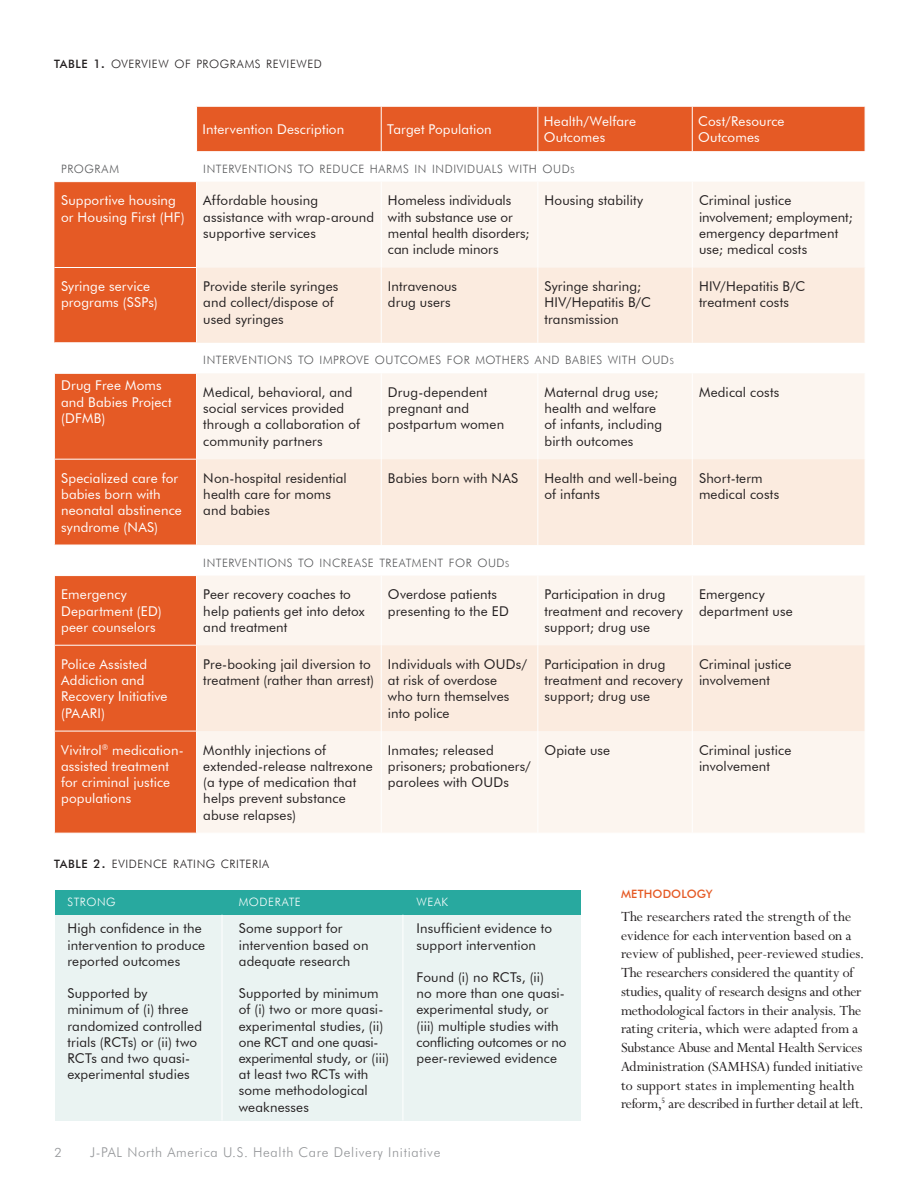
<style>
.page{position:relative;width:918px;height:1188px;background:#fff}
.page>*{position:absolute;margin:0;border:0;box-sizing:border-box;transform-origin:0 0}
.t1{font:15.75px/18.8px "Perpetua MT Std";letter-spacing:-.005em;color:#231f20}
.t2{font:13.5px/16.2px "Futura BT";letter-spacing:.01em;color:#231f20}
.t3{font:13.5px/16.2px "Futura BT";letter-spacing:.01em;color:#fff}
.t4{font:300 13.5px "Futura BT";letter-spacing:.05em;color:#939598}
.t5{font:300 12.75px "Futura BT";color:#939598}
.t6{font:300 11.55px "Futura BT";letter-spacing:.045em;color:#57585a}
.t7{font:300 11.55px "Futura BT";letter-spacing:.05em;color:#231f20}
.t8{font:300 11.55px "Futura BT";letter-spacing:.045em;color:#fff}
.t9{font:500 11.55px "Futura BT";letter-spacing:.015em;color:#e55a25}
.s1{font-weight:500}
.s2{font-weight:500;font-size:12px}
.s3{font-weight:500;font-size:16.5px}
.s4{font-size:8.4px}
</style>
<div class="page">
<div style="left:197px;top:107px;width:668px;height:44px;background:#e55a25"></div>
<svg style="left:54px;top:182px;width:142px;height:651px;background:#e7693a"></svg>
<div style="left:197px;top:182px;width:668px;height:651px;background:#fcf5ef"></div>
<svg style="left:197px;top:268px;width:668px;height:463px;fill:#fbebdf"></svg>
<hr style="left:381px;top:182px;width:1px;height:86px;background:#fff">
<hr style="left:537px;top:182px;width:1px;height:86px;background:#fff">
<hr style="left:692px;top:182px;width:1px;height:86px;background:#fff">
<hr style="left:381px;top:268px;width:1px;height:75px;background:#fff">
<hr style="left:537px;top:268px;width:1px;height:75px;background:#fff">
<hr style="left:692px;top:268px;width:1px;height:75px;background:#fff">
<hr style="left:381px;top:373px;width:1px;height:86px;background:#fff">
<hr style="left:537px;top:373px;width:1px;height:86px;background:#fff">
<hr style="left:692px;top:373px;width:1px;height:86px;background:#fff">
<hr style="left:381px;top:459px;width:1px;height:86px;background:#fff">
<hr style="left:537px;top:459px;width:1px;height:86px;background:#fff">
<hr style="left:692px;top:459px;width:1px;height:86px;background:#fff">
<hr style="left:381px;top:576px;width:1px;height:69px;background:#fff">
<hr style="left:537px;top:576px;width:1px;height:69px;background:#fff">
<hr style="left:692px;top:576px;width:1px;height:69px;background:#fff">
<hr style="left:381px;top:645px;width:1px;height:86px;background:#fff">
<hr style="left:537px;top:645px;width:1px;height:86px;background:#fff">
<hr style="left:692px;top:645px;width:1px;height:86px;background:#fff">
<hr style="left:381px;top:731px;width:1px;height:102px;background:#fff">
<hr style="left:537px;top:731px;width:1px;height:102px;background:#fff">
<hr style="left:692px;top:731px;width:1px;height:102px;background:#fff">
<hr style="left:381px;top:107px;width:1px;height:44px;background:#fff">
<hr style="left:537px;top:107px;width:1px;height:44px;background:#fff">
<hr style="left:692px;top:107px;width:1px;height:44px;background:#fff">
<hr style="left:54px;top:267px;width:143px;height:1px;background:#fff">
<hr style="left:54px;top:342px;width:143px;height:1px;background:#fff">
<hr style="left:54px;top:373px;width:143px;height:1px;background:#fff">
<hr style="left:54px;top:374px;width:1px;height:85px;background:#fff">
<hr style="left:54px;top:459px;width:143px;height:1px;background:#fff">
<hr style="left:54px;top:460px;width:1px;height:85px;background:#fff">
<hr style="left:54px;top:545px;width:143px;height:1px;background:#fff">
<hr style="left:54px;top:575px;width:143px;height:1px;background:#fff">
<hr style="left:54px;top:576px;width:1px;height:69px;background:#fff">
<hr style="left:54px;top:645px;width:143px;height:1px;background:#fff">
<hr style="left:54px;top:646px;width:1px;height:85px;background:#fff">
<hr style="left:54px;top:731px;width:143px;height:1px;background:#fff">
<hr style="left:54px;top:731px;width:1px;height:102px;background:#fff">
<div style="left:55px;top:891px;width:525px;height:229px;background:#eaf3f2"></div>
<div style="left:55px;top:890px;width:525px;height:25px;background:#28a99f"></div>
<hr style="left:222px;top:915px;width:1px;height:205px;background:#fff">
<hr style="left:403px;top:915px;width:1px;height:205px;background:#fff">
<p class="t7" style="left:54px;top:56px;width:269px"><span class="s1">TABLE</span> <span class="s2">1</span><span class="s3">.</span> OVERVIEW OF PROGRAMS REVIEWED</p>
<p class="t3" style="left:203px;top:121px;width:143px">Intervention Description</p>
<p class="t3" style="left:387px;top:121px;width:106px">Target Population</p>
<p class="t3" style="left:544px;top:113px;width:94px">Health/Welfare<br>Outcomes</p>
<p class="t3" style="left:698px;top:113px;width:88px">Cost/Resource<br>Outcomes</p>
<p class="t6" style="left:61px;top:162px;width:59px">PROGRAM</p>
<p class="t6" style="left:203px;top:162px;width:373px">INTERVENTIONS TO REDUCE HARMS IN INDIVIDUALS WITH OUD<span class="s4">S</span></p>
<p class="t3" style="left:61px;top:192px;width:125px">Supportive housing or Housing First (HF)</p>
<p class="t2" style="left:203px;top:192px;width:172px">Affordable housing assistance with wrap-around supportive services</p>
<p class="t2" style="left:388px;top:192px;width:143px">Homeless individuals with substance use or mental health disorders; can include minors</p>
<p class="t2" style="left:545px;top:192px;width:100px">Housing stability</p>
<p class="t2" style="left:699px;top:192px;width:155px">Criminal justice involvement; employment; emergency department use; medical costs</p>
<p class="t3" style="left:61px;top:278px;width:98px">Syringe service programs (SSPs)</p>
<p class="t2" style="left:203px;top:278px;width:137px">Provide sterile syringes and collect/dispose of used syringes</p>
<p class="t2" style="left:388px;top:278px;width:71px">Intravenous drug users</p>
<p class="t2" style="left:545px;top:278px;width:108px">Syringe sharing;<br>HIV/Hepatitis B/C transmission</p>
<p class="t2" style="left:699px;top:278px;width:108px">HIV/Hepatitis B/C treatment costs</p>
<p class="t6" style="left:203px;top:353px;width:472px">INTERVENTIONS TO IMPROVE OUTCOMES FOR MOTHERS AND BABIES WITH OUD<span class="s4">S</span></p>
<p class="t3" style="left:61px;top:377px;width:112px">Drug Free Moms and Babies Project (DFMB)</p>
<p class="t2" style="left:203px;top:384px;width:158px">Medical, behavioral, and social services provided through a collaboration of community partners</p>
<p class="t2" style="left:388px;top:384px;width:118px">Drug-dependent pregnant and postpartum women</p>
<p class="t2" style="left:545px;top:384px;width:119px">Maternal drug use; health and welfare of infants, including birth outcomes</p>
<p class="t2" style="left:699px;top:384px;width:82px">Medical costs</p>
<p class="t3" style="left:61px;top:470px;width:122px">Specialized care for babies born with neonatal abstinence syndrome (NAS)</p>
<p class="t2" style="left:203px;top:470px;width:145px">Non-hospital residential health care for moms and babies</p>
<p class="t2" style="left:388px;top:470px;width:132px">Babies born with NAS</p>
<p class="t2" style="left:545px;top:470px;width:134px">Health and well-being of infants</p>
<p class="t2" style="left:699px;top:470px;width:82px">Short-term medical costs</p>
<p class="t6" style="left:203px;top:555px;width:308px">INTERVENTIONS TO INCREASE TREATMENT FOR OUD<span class="s4">S</span></p>
<p class="t3" style="left:61px;top:586px;width:102px">Emergency<br>Department (ED) peer counselors</p>
<p class="t2" style="left:203px;top:586px;width:163px">Peer recovery coaches to help patients get into detox and treatment</p>
<p class="t2" style="left:388px;top:586px;width:122px">Overdose patients presenting to the ED</p>
<p class="t2" style="left:545px;top:586px;width:140px">Participation in drug treatment and recovery support; drug use</p>
<p class="t2" style="left:699px;top:586px;width:95px">Emergency department use</p>
<p class="t3" style="left:61px;top:656px;width:108px">Police Assisted<br>Addiction and<br>Recovery Initiative (PAARI)</p>
<p class="t2" style="left:203px;top:656px;width:172px">Pre-booking jail diversion to treatment (rather than arrest)</p>
<p class="t2" style="left:388px;top:656px;width:141px">Individuals with OUDs/ at risk of overdose<br>who turn themselves into police</p>
<p class="t2" style="left:545px;top:656px;width:140px">Participation in drug treatment and recovery support; drug use</p>
<p class="t2" style="left:699px;top:656px;width:94px">Criminal justice involvement</p>
<p class="t3" style="left:61px;top:742px;width:124px">Vivitrol<sup>®</sup> medication&shy;assisted treatment for criminal justice populations</p>
<p class="t2" style="left:203px;top:742px;width:171px">Monthly injections of extended-release naltrexone (a type of medication that helps prevent substance abuse relapses)</p>
<p class="t2" style="left:388px;top:742px;width:144px">Inmates; released prisoners; probationers/</p>
<p class="t2" style="left:545px;top:742px;width:67px">Opiate use</p>
<p class="t2" style="left:699px;top:742px;width:94px">Criminal justice involvement</p>
<p class="t2" style="left:388px;top:774px;width:122px">parolees with OUDs</p>
<p class="t7" style="left:54px;top:857px;width:217px"><span class="s1">TABLE</span> <span class="s2">2</span><span class="s3">.</span> EVIDENCE RATING CRITERIA</p>
<p class="t8" style="left:68px;top:895px;width:50px">STRONG</p>
<p class="t8" style="left:239px;top:895px;width:64px">MODERATE</p>
<p class="t8" style="left:417px;top:895px;width:33px">WEAK</p>
<p class="t2" style="left:68px;top:920px;width:139px">High confidence in the intervention to produce reported outcomes</p>
<p class="t2" style="left:68px;top:985px;width:136px">Supported by minimum of (i) three randomized controlled trials (RCTs) or (ii) two<br>RCTs and two quasi&shy;experimental studies</p>
<p class="t2" style="left:239px;top:920px;width:131px">Some support for intervention based on adequate research</p>
<p class="t2" style="left:239px;top:985px;width:146px">Supported by minimum of (i) two or more quasi-</p>
<p class="t2" style="left:239px;top:1018px;width:146px">experimental studies, (ii)</p>
<p class="t2" style="left:239px;top:1034px;width:152px">one RCT and one quasi&shy;experimental study, or (iii) at least two RCTs with some methodological weaknesses</p>
<p class="t2" style="left:417px;top:920px;width:137px">Insufficient evidence to</p>
<p class="t2" style="left:417px;top:937px;width:121px">support intervention</p>
<p class="t2" style="left:417px;top:969px;width:151px">Found (i) no RCTs, (ii)<br>no more than one quasi&shy;experimental study, or (iii) multiple studies with conflicting outcomes or no</p>
<p class="t2" style="left:417px;top:1050px;width:142px">peer-reviewed evidence</p>
<p class="t5" style="left:54px;top:1144px;width:9px">2</p>
<p class="t4" style="left:90px;top:1144px;width:352px">J-PAL North America U.S. Health Care Delivery Initiative</p>
<p class="t9" style="left:621px;top:887px;width:93px">METHODOLOGY</p>
<p class="t1" style="left:621px;top:907px;width:244px">The researchers rated the strength of the evidence for each intervention based on a review of published, peer-reviewed studies.<br>The researchers considered the quantity of</p>
<p class="t1" style="left:621px;top:982px;width:242px">studies, quality of research designs and other</p>
<p class="t1" style="left:621px;top:1001px;width:242px">methodological factors in their analysis. The</p>
<p class="t1" style="left:621px;top:1020px;width:239px">rating criteria, which were adapted from a</p>
<p class="t1" style="left:621px;top:1039px;width:243px">Substance Abuse and Mental Health Services</p>
<p class="t1" style="left:621px;top:1057px;width:244px">Administration (SAMHSA) funded initiative to support states in implementing health reform,<sup>5</sup> are described in further detail at left.</p>
</div>
